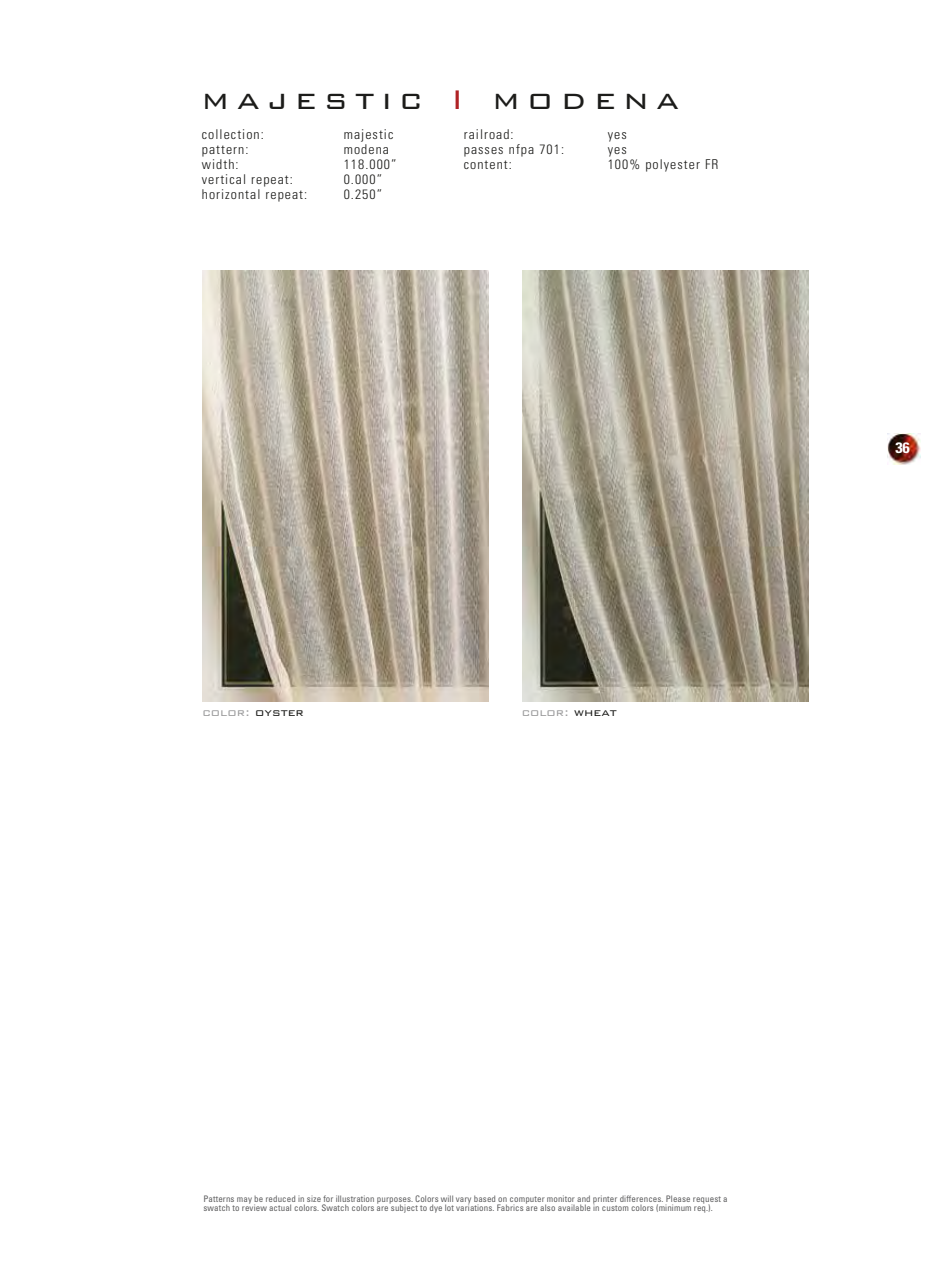
<style>
.page{position:relative;width:945px;height:1269px;background:#fff}
.page>*{position:absolute;margin:0;border:0;box-sizing:border-box;transform-origin:0 0}
.t1{font:300 36px "Bank Gothic";letter-spacing:.2em;color:#1c1c1a}
.t2{font:700 condensed 15px "Univers";color:#fff;scale:1.1 1}
.t3{font:300 condensed 13.5px "Univers";letter-spacing:.075em;color:#1c1c1a}
.t4{font:300 13.5px "Bank Gothic";color:#9b9b9c}
.t5{font:condensed 9px/9px "Univers";letter-spacing:.01em;color:#5e5e5f}
.s1{color:#b02225}
.s2{color:#1c1c1a}
</style>
<div class="page">
<img style="left:888px;top:433px;width:32px;height:32px">
<img style="left:202px;top:270px;width:287px;height:432px">
<img style="left:522px;top:270px;width:286px;height:432px">
<h1 class="t1" style="left:202px;top:72px;width:479px">majestic <span class="s1">I</span> modena</h1>
<h3 class="t3" style="left:202px;top:126px;width:63px">collection:</h3>
<h3 class="t3" style="left:344px;top:126px;width:51px">majestic</h3>
<h3 class="t3" style="left:464px;top:126px;width:51px">railroad:</h3>
<h3 class="t3" style="left:608px;top:126px;width:21px">yes</h3>
<h3 class="t3" style="left:202px;top:141px;width:48px">pattern:</h3>
<h3 class="t3" style="left:344px;top:141px;width:47px">modena</h3>
<h3 class="t3" style="left:464px;top:141px;width:102px">passes nfpa 701:</h3>
<h3 class="t3" style="left:608px;top:141px;width:21px">yes</h3>
<h3 class="t3" style="left:202px;top:156px;width:38px">width:</h3>
<h3 class="t3" style="left:344px;top:156px;width:54px">118.000”</h3>
<h3 class="t3" style="left:464px;top:156px;width:50px">content:</h3>
<h3 class="t3" style="left:608px;top:156px;width:112px">100% polyester FR</h3>
<h3 class="t3" style="left:202px;top:171px;width:93px">vertical repeat:</h3>
<h3 class="t3" style="left:344px;top:171px;width:40px">0.000”</h3>
<h3 class="t3" style="left:202px;top:186px;width:107px">horizontal repeat:</h3>
<h3 class="t3" style="left:344px;top:186px;width:40px">0.250”</h3>
<h3 class="t4" style="left:203px;top:702px;width:103px">color: <span class="s2">oyster</span></h3>
<h3 class="t4" style="left:522px;top:702px;width:97px">color: <span class="s2">wheat</span></h3>
<h2 class="t2" style="left:896px;top:439px;width:14px">36</h2>
<p class="t5" style="left:204px;top:1194px;width:526px">Patterns may be reduced in size for illustration purposes. Colors will vary based on computer monitor and printer differences. Please request a swatch to review actual colors. Swatch colors are subject to dye lot variations. Fabrics are also available in custom colors (minimum req.).</p>
</div>
